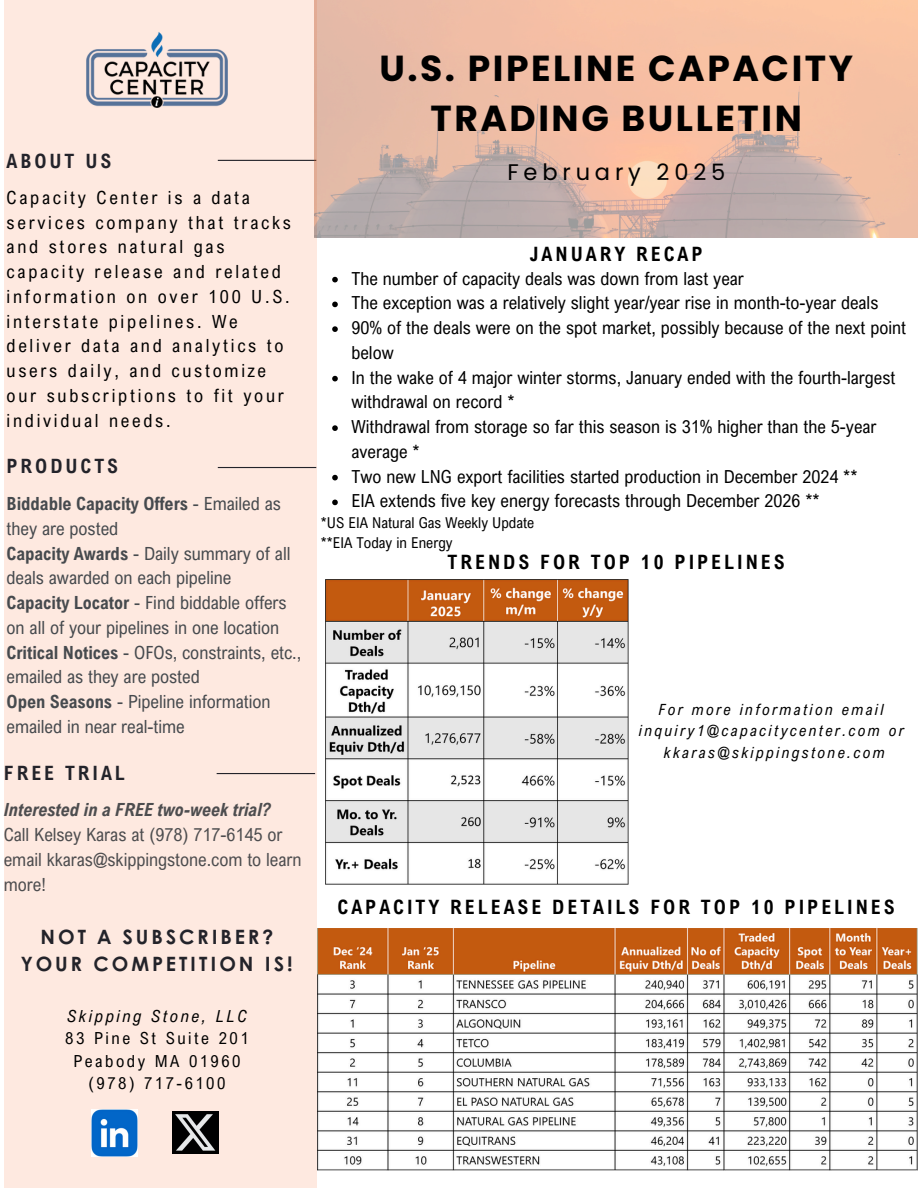
<style>
.page{position:relative;width:918px;height:1188px;background:#fff}
.page>*{position:absolute;margin:0;border:0;box-sizing:border-box;transform-origin:0 0}
.t1{font:700 36.15px/49.5px "Poppins";letter-spacing:.07em;color:#000;text-align:center}
.t2{font:22.5px "Poppins";letter-spacing:.215em;color:#000}
.t3{font:700 19.8px "Arial Nova Cond";letter-spacing:.15em;color:#000}
.t4{font:700 19.8px/27px "Century Gothic";letter-spacing:.15em;color:#23232a;text-align:center}
.t5{font:700 19.8px "Arial Nova Cond";letter-spacing:.15em;color:#23232a}
.t6{font:18.15px/24.8px "Arial Nova Cond";letter-spacing:-.005em;color:#464a4e}
.t7{font:18.15px/24.8px "Arial Nova Cond";letter-spacing:.15em;color:#000}
.t8{font:18.15px/24.8px "Arial Nova Cond";letter-spacing:-.005em;color:#4d4d4f}
.t9{font:italic 700 18.15px "Arial Nova Cond";letter-spacing:-.005em;color:#4d4d4f}
.t10{font:18px/24.8px "Arial Nova Cond";color:#000}
.t11{font:16.65px "Arial Nova Cond";letter-spacing:.15em;color:#000}
.t12{font:italic 16.65px "Arial Nova Cond";letter-spacing:.15em;color:#000}
.t13{font:italic 15.45px "Arial Nova Cond";letter-spacing:.15em;color:#000}
.t14{font:15px "Arial Nova Cond";color:#000}
.s1{font-weight:700}
</style>
<div class="page">
<div style="left:4px;top:0;width:312px;height:1188px;background:#fee9e0"></div>
<hr style="left:218px;top:160px;width:98px;height:1px;background:#23232a">
<hr style="left:218px;top:467px;width:98px;height:1px;background:#23232a">
<hr style="left:217px;top:773px;width:98px;height:1px;background:#23232a">
<img style="left:86px;top:32px;width:142px;height:76px">
<img style="left:172px;top:1112px;width:46px;height:41px">
<img style="left:92px;top:1110px;width:46px;height:46px">
<img style="left:314px;top:0;width:604px;height:238px">
<img style="left:325px;top:580px;width:304px;height:305px">
<img style="left:318px;top:929px;width:600px;height:242px">
<svg style="left:332px;top:277px;width:6px;height:5px"></svg>
<svg style="left:332px;top:302px;width:6px;height:5px"></svg>
<svg style="left:332px;top:326px;width:6px;height:6px"></svg>
<svg style="left:332px;top:376px;width:6px;height:5px"></svg>
<svg style="left:332px;top:425px;width:6px;height:6px"></svg>
<svg style="left:332px;top:475px;width:6px;height:5px"></svg>
<svg style="left:332px;top:500px;width:6px;height:5px"></svg>
<h4 class="t5" style="left:7px;top:148px;width:106px">ABOUT US</h4>
<h4 class="t7" style="left:7px;top:185px;width:286px">Capacity Center is a data services company that tracks and stores natural gas capacity release and related information on over 100 U.S. interstate pipelines. We deliver data and analytics to users daily, and customize our subscriptions to fit your individual needs.</h4>
<h3 class="t5" style="left:7px;top:454px;width:113px">PRODUCTS</h3>
<p class="t6" style="left:7px;top:491px;width:296px"><span class="s1">Biddable Capacity Offers</span> - Emailed as they are posted<br><span class="s1">Capacity Awards</span> - Daily summary of all deals awarded on each pipeline<br><span class="s1">Capacity Locator</span> - Find biddable offers on all of your pipelines in one location <span class="s1">Critical Notices</span> - OFOs, constraints, etc., emailed as they are posted<br><span class="s1">Open Seasons</span> - Pipeline information emailed in near real-time</p>
<h4 class="t5" style="left:4px;top:760px;width:122px">FREE TRIAL</h4>
<h3 class="t9" style="left:4px;top:799px;width:268px">Interested in a FREE two-week trial?</h3>
<p class="t8" style="left:4px;top:822px;width:299px">Call Kelsey Karas at (978) 717-6145 or email kkaras@skippingstone.com to learn more!</p>
<p class="t4" style="left:21px;top:922px;width:273px">NOT A SUBSCRIBER?<br>YOUR COMPETITION IS!</p>
<p class="t12" style="left:67px;top:1006px;width:181px">Skipping Stone, LLC</p>
<p class="t11" style="left:65px;top:1028px;width:185px">83 Pine St Suite 201</p>
<p class="t11" style="left:73px;top:1051px;width:169px">Peabody MA 01960</p>
<h1 class="t11" style="left:89px;top:1073px;width:138px">(978) 717-6100</h1>
<h3 class="t1" style="left:379px;top:44px;width:475px">U.S. PIPELINE CAPACITY<br>TRADING BULLETIN</h3>
<p class="t2" style="left:507px;top:156px;width:220px">February 2025</p>
<h3 class="t3" style="left:530px;top:242px;width:174px">JANUARY RECAP</h3>
<h2 class="t10" style="left:352px;top:266px;width:394px">The number of capacity deals was down from last year</h2>
<h3 class="t10" style="left:352px;top:290px;width:528px">The exception was a relatively slight year/year rise in month-to-year deals</h3>
<p class="t10" style="left:352px;top:315px;width:556px">90% of the deals were on the spot market, possibly because of the next point below</p>
<p class="t10" style="left:352px;top:365px;width:545px">In the wake of 4 major winter storms, January ended with the fourth-largest withdrawal on record *</p>
<p class="t10" style="left:352px;top:414px;width:527px">Withdrawal from storage so far this season is 31% higher than the 5-year average *</p>
<p class="t10" style="left:352px;top:464px;width:507px">Two new LNG export facilities started production in December 2024 **</p>
<p class="t10" style="left:352px;top:488px;width:470px">EIA extends five key energy forecasts through December 2026 **</p>
<p class="t14" style="left:321px;top:513px;width:215px">*US EIA Natural Gas Weekly Update</p>
<p class="t14" style="left:321px;top:533px;width:133px">**EIA Today in Energy</p>
<p class="t3" style="left:448px;top:550px;width:339px">TRENDS FOR TOP 10 PIPELINES</p>
<p class="t13" style="left:658px;top:700px;width:227px">For more information email</p>
<p class="t13" style="left:639px;top:721px;width:267px">inquiry1@capacitycenter.com or</p>
<p class="t13" style="left:664px;top:742px;width:222px">kkaras@skippingstone.com</p>
<p class="t3" style="left:338px;top:895px;width:559px">CAPACITY RELEASE DETAILS FOR TOP 10 PIPELINES</p>
</div>
